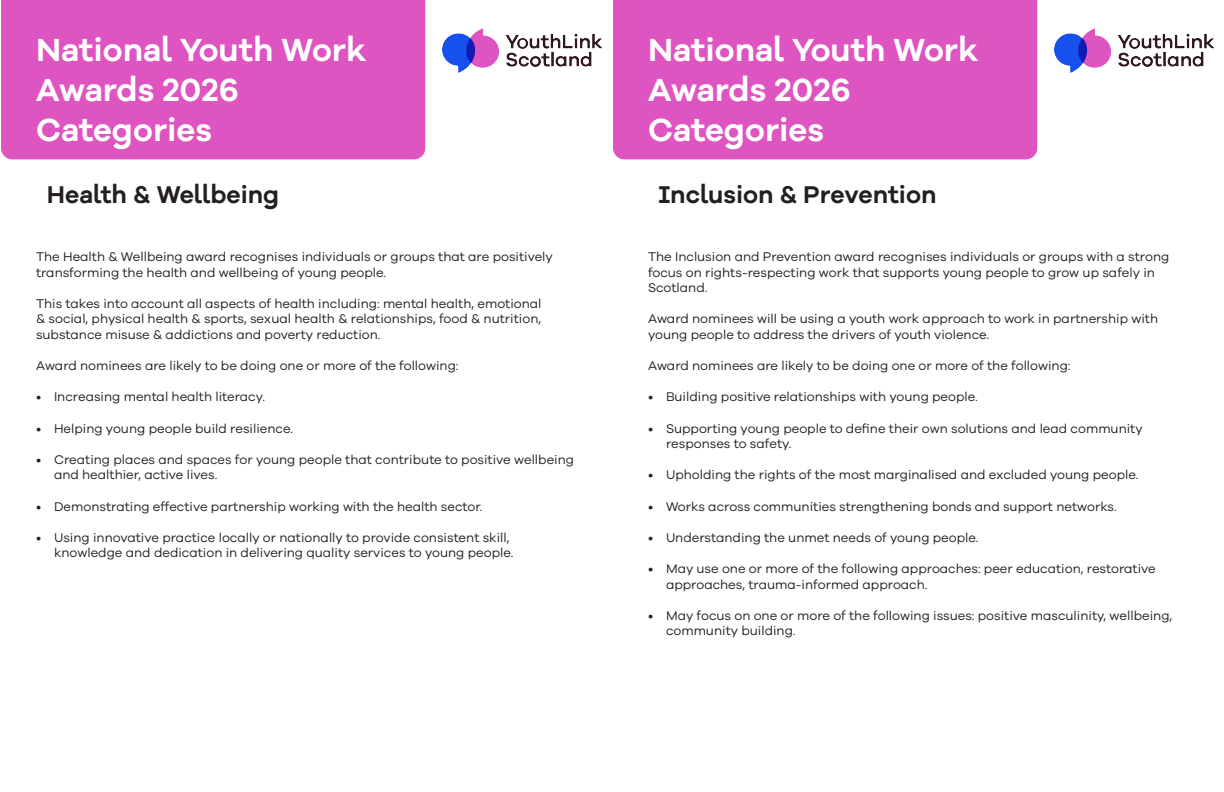
<style>
.page{position:relative;width:1224px;height:792px;background:#fff}
.page>*{position:absolute;margin:0;border:0;box-sizing:border-box;transform-origin:0 0}
.t1{font:600 33px "Galano Grotesque Alt";color:#fff}
.t2{font:600 25px "Galano Grotesque Alt";color:#231f20}
.t3{font:13px/15.6px "Galano Grotesque";color:#231f20}
</style>
<div class="page">
<div style="left:1px;top:0;width:425px;height:160px;background:#de54c0"></div>
<img style="left:442px;top:29px;width:160px;height:44px">
<div style="left:613px;top:0;width:425px;height:160px;background:#de54c0"></div>
<img style="left:1054px;top:29px;width:160px;height:44px">
<p class="t1" style="left:36px;top:29px;width:332px">National Youth Work</p>
<p class="t1" style="left:36px;top:69px;width:204px">Awards 2026</p>
<p class="t1" style="left:36px;top:108px;width:178px">Categories</p>
<p class="t2" style="left:47px;top:178px;width:234px">Health &amp; Wellbeing</p>
<p class="t3" style="left:36px;top:248px;width:518px">The Health &amp; Wellbeing award recognises individuals or groups that are positively transforming the health and wellbeing of young people.</p>
<p class="t3" style="left:36px;top:295px;width:507px;text-align:justify">This takes into account all aspects of health including: mental health, emotional &amp; social, physical health &amp; sports, sexual health &amp; relationships, food &amp; nutrition, substance misuse &amp; addictions and poverty reduction.</p>
<p class="t3" style="left:36px;top:358px;width:424px">Award nominees are likely to be doing one or more of the following:</p>
<p class="t3" style="left:36px;top:389px;width:231px">• Increasing mental health literacy.</p>
<p class="t3" style="left:36px;top:420px;width:259px">• Helping young people build resilience.</p>
<p class="t3" style="left:54px;top:451px;width:522px;text-indent:-18px">• Creating places and spaces for young people that contribute to positive wellbeing and healthier, active lives.</p>
<p class="t3" style="left:36px;top:498px;width:448px">• Demonstrating effective partnership working with the health sector.</p>
<p class="t3" style="left:36px;top:529px;width:479px;text-align:right">• Using innovative practice locally or nationally to provide consistent skill, knowledge and dedication in delivering quality services to young people.</p>
<p class="t1" style="left:648px;top:29px;width:332px">National Youth Work</p>
<p class="t1" style="left:648px;top:69px;width:204px">Awards 2026</p>
<p class="t1" style="left:648px;top:108px;width:178px">Categories</p>
<p class="t2" style="left:659px;top:178px;width:279px">Inclusion &amp; Prevention</p>
<p class="t3" style="left:648px;top:248px;width:523px">The Inclusion and Prevention award recognises individuals or groups with a strong focus on rights-respecting work that supports young people to grow up safely in<br>Scotland.</p>
<p class="t3" style="left:648px;top:311px;width:512px">Award nominees will be using a youth work approach to work in partnership with young people to address the drivers of youth violence.</p>
<p class="t3" style="left:648px;top:358px;width:424px">Award nominees are likely to be doing one or more of the following:</p>
<p class="t3" style="left:648px;top:389px;width:331px">• Building positive relationships with young people.</p>
<p class="t3" style="left:666px;top:420px;width:478px;text-indent:-18px">• Supporting young people to define their own solutions and lead community responses to safety.</p>
<p class="t3" style="left:648px;top:467px;width:492px">• Upholding the rights of the most marginalised and excluded young people.</p>
<p class="t3" style="left:648px;top:498px;width:470px">• Works across communities strengthening bonds and support networks.</p>
<p class="t3" style="left:648px;top:529px;width:332px">• Understanding the unmet needs of young people.</p>
<p class="t3" style="left:666px;top:560px;width:491px;text-indent:-18px">• May use one or more of the following approaches: peer education, restorative approaches, trauma-informed approach.</p>
<p class="t3" style="left:666px;top:607px;width:508px;text-indent:-18px">• May focus on one or more of the following issues: positive masculinity, wellbeing, community building.</p>
</div>
